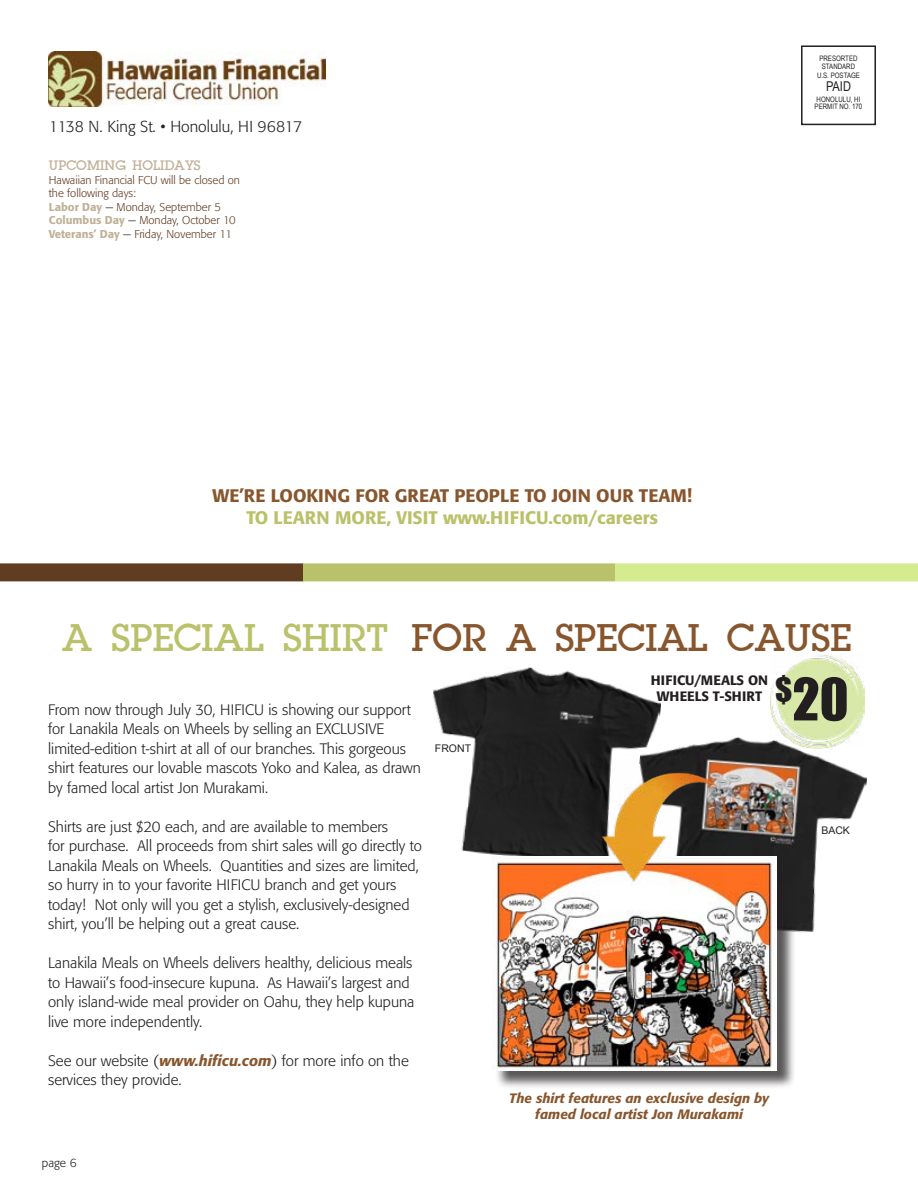
<style>
.page{position:relative;width:918px;height:1188px;background:#fff}
.page>*{position:absolute;margin:0;border:0;box-sizing:border-box;transform-origin:0 0}
.t1{font:54px "Impact";color:#231f20}
.t2{font:600 42px "Lapland";color:#88562d}
.t3{font:500 18px "Formata";color:#88562d}
.t4{font:500 18px "Formata";color:#b9c16a}
.t5{font:300 15.75px "Formata";color:#231f20}
.t6{font:300 15px/19.5px "Formata";color:#231f20}
.t7{font:600 15px "Lapland";color:#c0b198}
.t8{font:italic 500 13.5px/16.5px "Formata";color:#88562d;text-align:center}
.t9{font:500 13.5px/16.2px "Formata";color:#231f20;text-align:center}
.t10{font:13.5px "Arial Narrow";color:#231f20}
.t11{font:300 12px "Formata";color:#231f20}
.t12{font:300 11.25px/13.5px "Formata";color:#613c22}
.t13{font:10.5px "Arial";color:#231f20}
.t14{font:7.5px/7.5px "Arial Narrow";color:#231f20;text-align:center}
.s1{font-weight:500;color:#c0b198}
.s2{color:#231f20}
.s3{color:#b9c16a}
.s4{font-weight:500;font-style:italic;color:#88562d}
</style>
<div class="page">
<div style="left:0;top:563px;width:303px;height:18px;background:#603d20"></div>
<div style="left:303px;top:563px;width:312px;height:18px;background:#b9c16a"></div>
<div style="left:615px;top:563px;width:303px;height:18px;background:#d4ec8e"></div>
<img style="left:48px;top:51px;width:277px;height:56px">
<div style="left:801px;top:45px;width:75px;height:80px;border:2px solid #231f20"></div>
<img style="left:433px;top:667px;width:228px;height:189px">
<img style="left:627px;top:730px;width:240px;height:203px">
<div style="left:495px;top:858px;width:301px;height:231px;background:#231f20;opacity:.75"></div>
<img style="left:493px;top:856px;width:284px;height:215px">
<img style="left:599px;top:759px;width:123px;height:127px">
<img style="left:771px;top:654px;width:93px;height:94px">
<p class="t5" style="left:49px;top:117px;width:255px">1138 N. King St. • Honolulu, HI 96817</p>
<p class="t7" style="left:49px;top:157px;width:153px">UPCOMING HOLIDAYS</p>
<p class="t12" style="left:49px;top:173px;width:193px">Hawaiian Financial FCU will be closed on the following days:<br><span class="s1">Labor Day</span> <span class="s2">—</span> Monday, September 5<br><span class="s1">Columbus Day</span> <span class="s2">—</span> Monday, October 10<br><span class="s1">Veterans’ Day</span> <span class="s2">—</span> Friday, November 11</p>
<p class="t3" style="left:212px;top:485px;width:481px">WE’RE LOOKING FOR GREAT PEOPLE TO JOIN OUR TEAM!</p>
<p class="t4" style="left:246px;top:506px;width:413px">TO LEARN MORE, VISIT www.HIFICU.com/careers</p>
<p class="t14" style="left:819px;top:55px;width:40px">PRESORTED<br>STANDARD</p>
<p class="t14" style="left:817px;top:71px;width:44px">U.S. POSTAGE</p>
<p class="t10" style="left:826px;top:77px;width:27px">PAID</p>
<p class="t14" style="left:815px;top:95px;width:49px;text-align:left">HONOLULU, HI<br>PERMIT NO. 170</p>
<h2 class="t2" style="left:62px;top:614px;width:791px"><span class="s3">A SPECIAL SHIRT</span> FOR A SPECIAL CAUSE</h2>
<p class="t6" style="left:48px;top:700px;width:374px">From now through July 30, HIFICU is showing our support for Lanakila Meals on Wheels by selling an EXCLUSIVE limited-edition t-shirt at all of our branches. This gorgeous shirt features our lovable mascots Yoko and Kalea, as drawn by famed local artist Jon Murakami.</p>
<p class="t6" style="left:48px;top:817px;width:375px">Shirts are just $20 each, and are available to members<br>for purchase. All proceeds from shirt sales will go directly to Lanakila Meals on Wheels. Quantities and sizes are limited, so hurry in to your favorite HIFICU branch and get yours today! Not only will you get a stylish, exclusively-designed shirt, you’ll be helping out a great cause.</p>
<p class="t6" style="left:48px;top:953px;width:368px">Lanakila Meals on Wheels delivers healthy, delicious meals to Hawaii’s food-insecure kupuna. As Hawaii’s largest and only island-wide meal provider on Oahu, they help kupuna live more independently.</p>
<p class="t6" style="left:48px;top:1051px;width:362px">See our website (<span class="s4">www.hificu.com</span>) for more info on the services they provide.</p>
<p class="t13" style="left:435px;top:742px;width:38px">FRONT</p>
<p class="t11" style="left:42px;top:1156px;width:36px">page 6</p>
<p class="t9" style="left:651px;top:672px;width:119px">HIFICU/MEALS ON<br>WHEELS T-SHIRT</p>
<h1 class="t1" style="left:775px;top:657px;width:75px"><sup>$</sup>20</h1>
<p class="t13" style="left:821px;top:823px;width:30px">BACK</p>
<p class="t8" style="left:509px;top:1090px;width:261px">The shirt features an exclusive design by famed local artist Jon Murakami</p>
</div>
